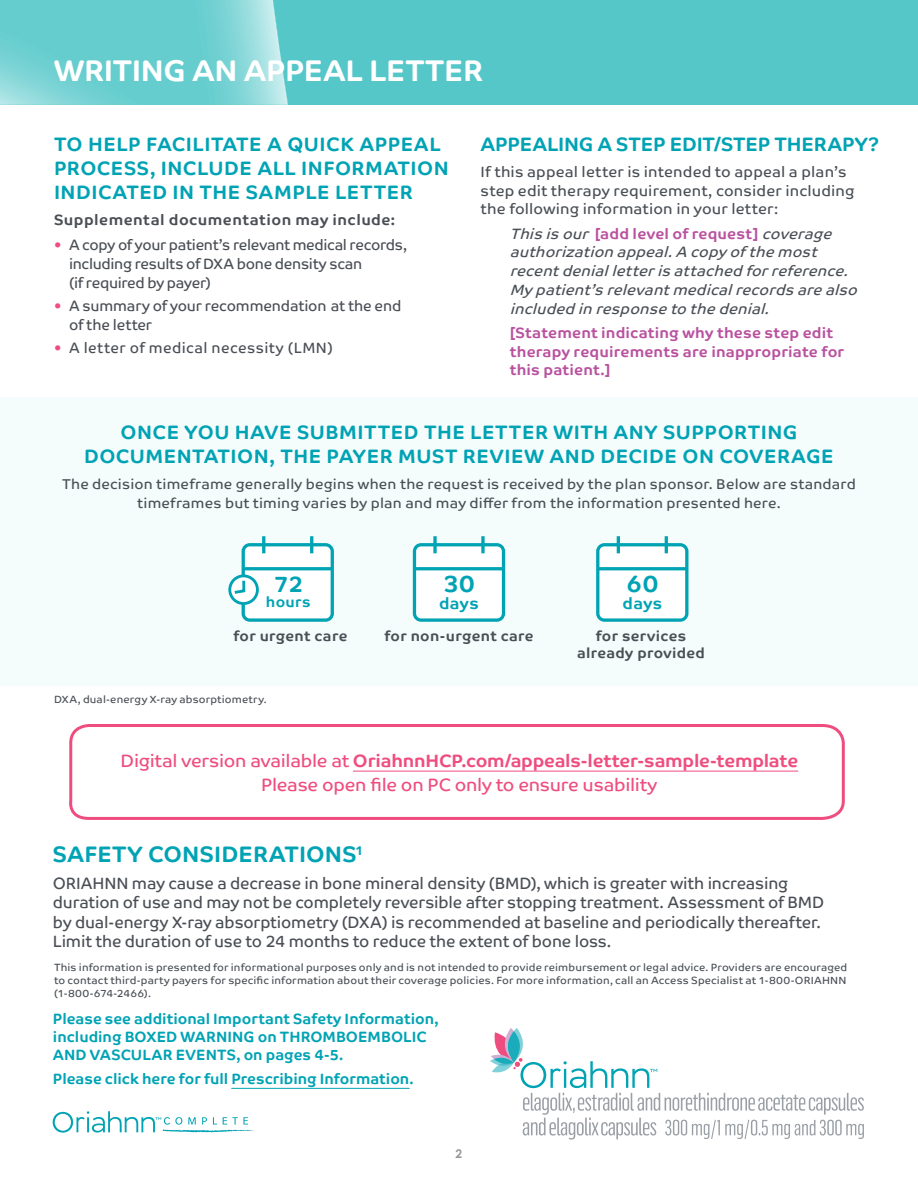
<style>
.page{position:relative;width:918px;height:1188px;background:#fff}
.page>*{position:absolute;margin:0;border:0;box-sizing:border-box;transform-origin:0 0}
.t1{font:700 30px "Co Text";letter-spacing:-.015em;color:#fff}
.t2{font:700 23.85px "Co Text";color:#00a3b4}
.t3{font:700 22.65px "Co Text";color:#00a3b4}
.t4{font:700 22.5px "Co Text";letter-spacing:.005em;color:#00a3b4}
.t5{font:700 19.5px/24px "Co Text";letter-spacing:.025em;color:#00a3b4}
.t6{font:700 19.5px "Co Text";letter-spacing:-.01em;color:#00a3b4}
.t7{font:18px/24px "Co Text";letter-spacing:-.015em;color:#ef4d80;text-align:center}
.t8{font:16.5px/19.5px "Co Text";letter-spacing:-.01em;color:#4a4f55;scale:.96 1}
.t9{font:700 16.2px "Co Text";letter-spacing:.025em;color:#00a3b4}
.t10{font:italic 15px/18.8px "Co Text";color:#4a4f55}
.t11{font:700 15px/18px "Co Text";color:#00a3b4}
.t12{font:15px/18.8px "Co Text";letter-spacing:.005em;color:#4a4f55}
.t13{font:15px/18.8px "Co Text";letter-spacing:-.02em;color:#4a4f55;scale:.96 1}
.t14{font:700 15px/18.8px "Co Text";letter-spacing:.01em;color:#b9529f}
.t15{font:15px/18.8px "Co Text";letter-spacing:.005em;color:#4a4f55;scale:.96 1}
.t16{font:700 15px "Co Text";letter-spacing:.03em;color:#4a4f55}
.t17{font:15px "Co Text";letter-spacing:.03em;color:#4a4f55;scale:.96 1}
.t18{font:700 14.7px "Co Text";letter-spacing:.02em;color:#00a3b4}
.t19{font:700 14.55px/17px "Co Text";letter-spacing:.02em;color:#4a4f55;text-align:center}
.t20{font:14.25px/18.8px "Co Text";letter-spacing:.015em;color:#4a4f55;text-align:center}
.t21{font:700 12px "Century Gothic";color:#949698}
.t22{font:10.5px/12.8px "Co Text";letter-spacing:.015em;color:#4a4f55;text-align:justify}
.s1{color:#ef4d80}
.s2{font-weight:700;font-style:normal;color:#b9529f}
.s3{font-weight:700}
</style>
<div class="page">
<svg style="left:53px;top:1111px;width:201px;height:22px"></svg>
<svg style="left:490px;top:1028px;width:374px;height:112px"></svg>
<hr style="left:231px;top:1088px;width:179px;height:1px;background:#00a3b4">
<div style="left:360px;top:0;width:558px;height:105px;background:#55c7c9"></div>
<svg style="left:0;top:0;width:360px;height:105px;background:#6ecfd0"></svg>
<svg style="left:69px;top:724px;width:776px;height:96px"></svg>
<hr style="left:353px;top:771px;width:445px;height:1px;background:#ef4d80">
<div style="left:0;top:397px;width:918px;height:289px;background:#f5fcfc"></div>
<svg style="left:413px;top:536px;width:92px;height:86px"></svg>
<svg style="left:596px;top:536px;width:92px;height:86px"></svg>
<div style="left:228px;top:574px;width:31px;height:31px;border:3px solid #00a3b4;border-radius:50%"></div>
<svg style="left:232px;top:536px;width:102px;height:86px"></svg>
<h1 class="t1" style="left:54px;top:52px;width:431px">WRITING AN APPEAL LETTER</h1>
<h3 class="t5" style="left:54px;top:133px;width:396px">TO HELP FACILITATE A QUICK APPEAL<br>PROCESS, INCLUDE ALL INFORMATION<br>INDICATED IN THE SAMPLE LETTER</h3>
<h3 class="t16" style="left:54px;top:211px;width:343px">Supplemental documentation may include:</h3>
<h3 class="t13" style="left:69px;top:236px;width:354px;text-indent:-15px"><span class="s1">•</span> A copy of your patient’s relevant medical records, including results of DXA bone density scan<br>(if required by payer)</h3>
<h3 class="t15" style="left:69px;top:296px;width:348px;text-indent:-15px"><span class="s1">•</span> A summary of your recommendation at the end of the letter</h3>
<h3 class="t17" style="left:54px;top:339px;width:292px"><span class="s1">•</span> A letter of medical necessity (LMN)</h3>
<h3 class="t6" style="left:481px;top:133px;width:400px">APPEALING A STEP EDIT/STEP THERAPY?</h3>
<h3 class="t12" style="left:481px;top:162px;width:376px">If this appeal letter is intended to appeal a plan’s step edit therapy requirement, consider including the following information in your letter:</h3>
<h3 class="t10" style="left:510px;top:224px;width:353px">Thisisour <span class="s2">[add level of request]</span> coverage authorization appeal.A copy of the most recentdenialletterisattached forreference.<br>My patient’srelevantmedicalrecordsare also included in response to the denial.</h3>
<h3 class="t14" style="left:510px;top:323px;width:336px">[Statement indicating why these step edit therapy requirements are inappropriate for this patient.]</h3>
<h3 class="t5" style="left:84px;top:420px;width:751px;text-align:center">ONCE YOU HAVE SUBMITTED THE LETTER WITH ANY SUPPORTING<br>DOCUMENTATION, THE PAYER MUST REVIEW AND DECIDE ON COVERAGE</h3>
<h3 class="t20" style="left:62px;top:475px;width:795px">The decision timeframe generally begins when the request is received by the plan sponsor. Below are standard timeframes but timing varies by plan and may differ from the information presented here.</h3>
<h3 class="t3" style="left:274px;top:570px;width:31px">72</h3>
<h3 class="t18" style="left:266px;top:593px;width:46px">hours</h3>
<h3 class="t19" style="left:233px;top:628px;width:116px">for urgent care</h3>
<p class="t22" style="left:54px;top:693px;width:214px">DXA, dual-energy X-ray absorptiometry.</p>
<h2 class="t2" style="left:443px;top:570px;width:33px">30</h2>
<h3 class="t9" style="left:439px;top:593px;width:41px">days</h3>
<h3 class="t19" style="left:384px;top:628px;width:151px">for non-urgent care</h3>
<h2 class="t2" style="left:627px;top:570px;width:33px">60</h2>
<h3 class="t9" style="left:622px;top:593px;width:41px">days</h3>
<h3 class="t19" style="left:577px;top:628px;width:129px">for services already provided</h3>
<h3 class="t7" style="left:121px;top:748px;width:679px">Digital version available at <span class="s3">OriahnnHCP.com/appeals-letter-sample-template<br></span>Please open file on PC only to ensure usability</h3>
<h3 class="t4" style="left:53px;top:841px;width:312px">SAFETY CONSIDERATIONS<sup>1</sup></h3>
<p class="t8" style="left:53px;top:873px;width:805px">ORIAHNN may cause a decrease in bone mineral density (BMD), which is greater with increasing duration of use and may not be completely reversible after stopping treatment. Assessment of BMD by dual-energy X-ray absorptiometry (DXA) is recommended at baseline and periodically thereafter.<br>Limit the duration of use to 24 months to reduce the extent of bone loss.</p>
<p class="t22" style="left:54px;top:961px;width:795px">This information is presented for informational purposes only and is not intended to provide reimbursement or legal advice. Providers are encouraged to contact third-party payers for specific information about their coverage policies. For more information, call an Access Specialist at 1-800-ORIAHNN (1-800-674-2466).</p>
<h3 class="t11" style="left:53px;top:1010px;width:387px">Please see additional Important Safety Information, including BOXED WARNING on THROMBOEMBOLIC<br>AND VASCULAR EVENTS, on pages 4-5.</h3>
<h3 class="t11" style="left:53px;top:1070px;width:362px">Please click here for full Prescribing Information.</h3>
<p class="t21" style="left:456px;top:1145px;width:8px">2</p>
</div>
